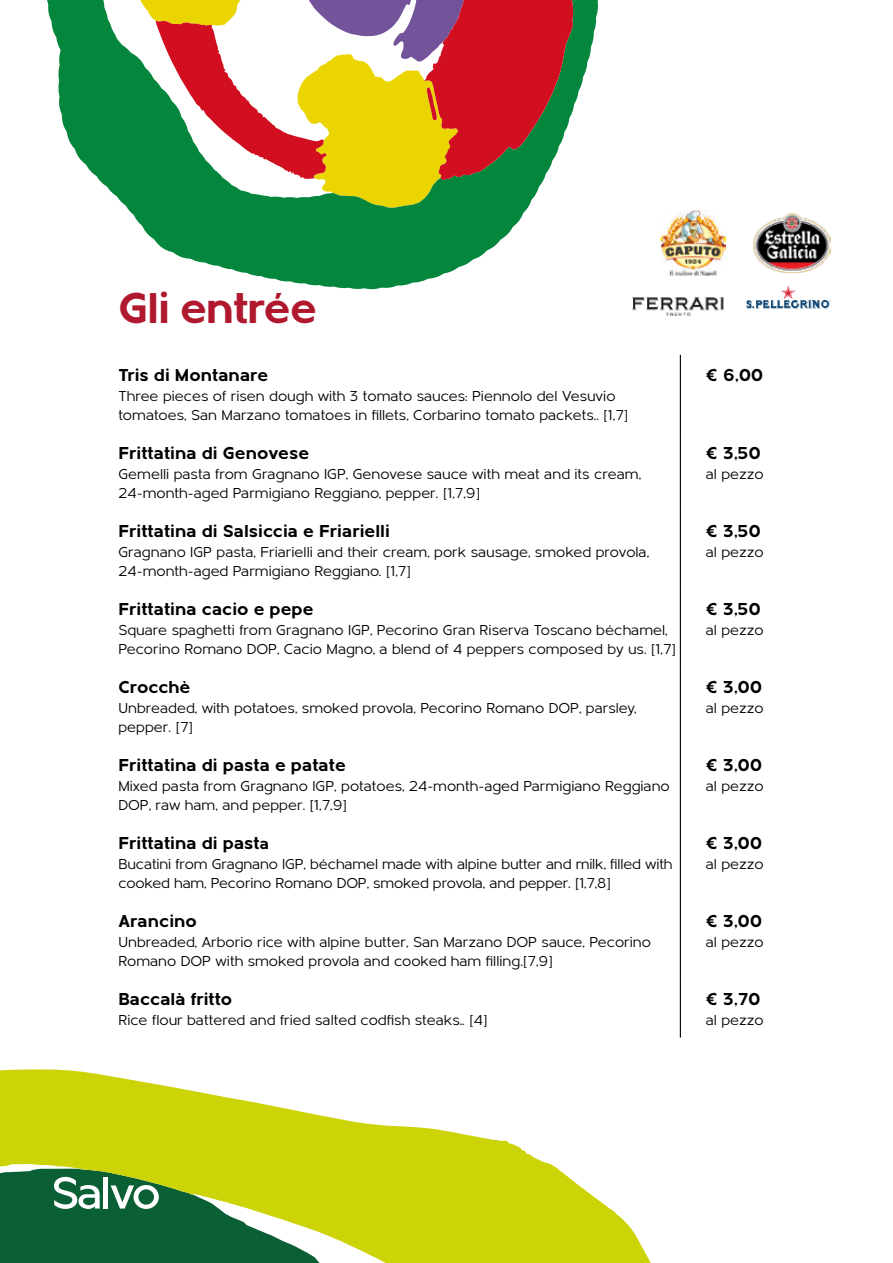
<style>
.page{position:relative;width:893px;height:1263px;background:#fff}
.page>*{position:absolute;margin:0;border:0;box-sizing:border-box;transform-origin:0 0}
.t1{font:700 45px "Metrisch";letter-spacing:-.03em;color:#b0182e}
.t2{font:700 18px "Metrisch";color:#000}
.t3{font:15px/19.5px "Metrisch";color:#000}
.s1{font-size:16.5px}
</style>
<div class="page">
<svg style="left:0;top:1069px;width:651px;height:194px;fill:#ccd306"></svg>
<svg style="left:0;top:1168px;width:358px;height:95px"></svg>
<hr style="left:680px;top:355px;width:1px;height:78px;background:#000">
<hr style="left:680px;top:433px;width:1px;height:78px;background:#000">
<hr style="left:680px;top:511px;width:1px;height:78px;background:#000">
<hr style="left:680px;top:589px;width:1px;height:78px;background:#000">
<hr style="left:680px;top:667px;width:1px;height:78px;background:#000">
<hr style="left:680px;top:745px;width:1px;height:78px;background:#000">
<hr style="left:680px;top:823px;width:1px;height:78px;background:#000">
<hr style="left:680px;top:901px;width:1px;height:78px;background:#000">
<hr style="left:680px;top:979px;width:1px;height:58px;background:#000">
<svg style="left:47px;top:0;width:551px;height:290px;fill:#04863d"></svg>
<svg style="left:464px;top:0;width:111px;height:180px;fill:#d20e21"></svg>
<svg style="left:106px;top:0;width:358px;height:208px"></svg>
<img style="left:754px;top:214px;width:76px;height:58px">
<img style="left:660px;top:211px;width:66px;height:65px">
<img style="left:632px;top:297px;width:92px;height:18px">
<svg style="left:746px;top:285px;width:84px;height:24px"></svg>
<h1 class="t1" style="left:118px;top:282px;width:200px">Gli entrée</h1>
<p class="t2" style="left:118px;top:365px;width:151px">Tris di Montanare</p>
<p class="t3" style="left:118px;top:386px;width:512px">Three pieces of risen dough with 3 tomato sauces: Piennolo del Vesuvio tomatoes, San Marzano tomatoes in fillets, Corbarino tomato packets.. [1,7]</p>
<p class="t2" style="left:118px;top:443px;width:192px">Frittatina di Genovese</p>
<p class="t3" style="left:118px;top:464px;width:524px">Gemelli pasta from Gragnano IGP, Genovese sauce with meat and its cream,<br>24-month-aged Parmigiano Reggiano, pepper. [1,7,9]</p>
<p class="t2" style="left:118px;top:521px;width:273px">Frittatina di Salsiccia e Friarielli</p>
<p class="t3" style="left:118px;top:542px;width:532px">Gragnano IGP pasta, Friarielli and their cream, pork sausage, smoked provola,<br>24-month-aged Parmigiano Reggiano. [1,7]</p>
<p class="t2" style="left:118px;top:599px;width:197px">Frittatina cacio e pepe</p>
<p class="t3" style="left:118px;top:620px;width:559px">Square spaghetti from Gragnano IGP, Pecorino Gran Riserva Toscano béchamel,<br>Pecorino Romano DOP, Cacio Magno, a blend of 4 peppers composed by us. [1,7]</p>
<p class="t2" style="left:118px;top:677px;width:74px">Crocchè</p>
<p class="t3" style="left:118px;top:698px;width:520px">Unbreaded, with potatoes, smoked provola, Pecorino Romano DOP, parsley, pepper. [7]</p>
<p class="t2" style="left:118px;top:755px;width:229px">Frittatina di pasta e patate</p>
<p class="t3" style="left:118px;top:776px;width:553px">Mixed pasta from Gragnano IGP, potatoes, 24-month-aged Parmigiano Reggiano<br>DOP, raw ham, and pepper. [1,7,9]</p>
<p class="t2" style="left:118px;top:833px;width:152px">Frittatina di past<span class="s1">a</span></p>
<p class="t3" style="left:118px;top:854px;width:556px">Bucatini from Gragnano IGP, béchamel made with alpine butter and milk, filled with cooked ham, Pecorino Romano DOP, smoked provola, and pepper. [1,7,8]</p>
<p class="t2" style="left:118px;top:911px;width:80px">Arancino</p>
<p class="t3" style="left:118px;top:932px;width:534px">Unbreaded, Arborio rice with alpine butter, San Marzano DOP sauce, Pecorino<br>Romano DOP with smoked provola and cooked ham filling.[7,9]</p>
<p class="t2" style="left:118px;top:989px;width:115px">Baccalà fritto</p>
<p class="t3" style="left:118px;top:1010px;width:371px">Rice flour battered and fried salted codfish steaks.. [4]</p>
<p class="t2" style="left:706px;top:365px;width:59px">€ 6,00</p>
<p class="t2" style="left:706px;top:443px;width:57px">€ 3,50</p>
<p class="t3" style="left:706px;top:464px;width:59px">al pezzo</p>
<p class="t2" style="left:706px;top:521px;width:57px">€ 3,50</p>
<p class="t3" style="left:706px;top:542px;width:59px">al pezzo</p>
<p class="t2" style="left:706px;top:599px;width:57px">€ 3,50</p>
<p class="t3" style="left:706px;top:620px;width:59px">al pezzo</p>
<p class="t2" style="left:706px;top:677px;width:58px">€ 3,00</p>
<p class="t3" style="left:706px;top:698px;width:59px">al pezzo</p>
<p class="t2" style="left:706px;top:755px;width:58px">€ 3,00</p>
<p class="t3" style="left:706px;top:776px;width:59px">al pezzo</p>
<p class="t2" style="left:706px;top:833px;width:58px">€ 3,00</p>
<p class="t3" style="left:706px;top:854px;width:59px">al pezzo</p>
<p class="t2" style="left:706px;top:911px;width:58px">€ 3,00</p>
<p class="t3" style="left:706px;top:932px;width:59px">al pezzo</p>
<p class="t2" style="left:706px;top:989px;width:56px">€ 3,70</p>
<p class="t3" style="left:706px;top:1010px;width:59px">al pezzo</p>
</div>
